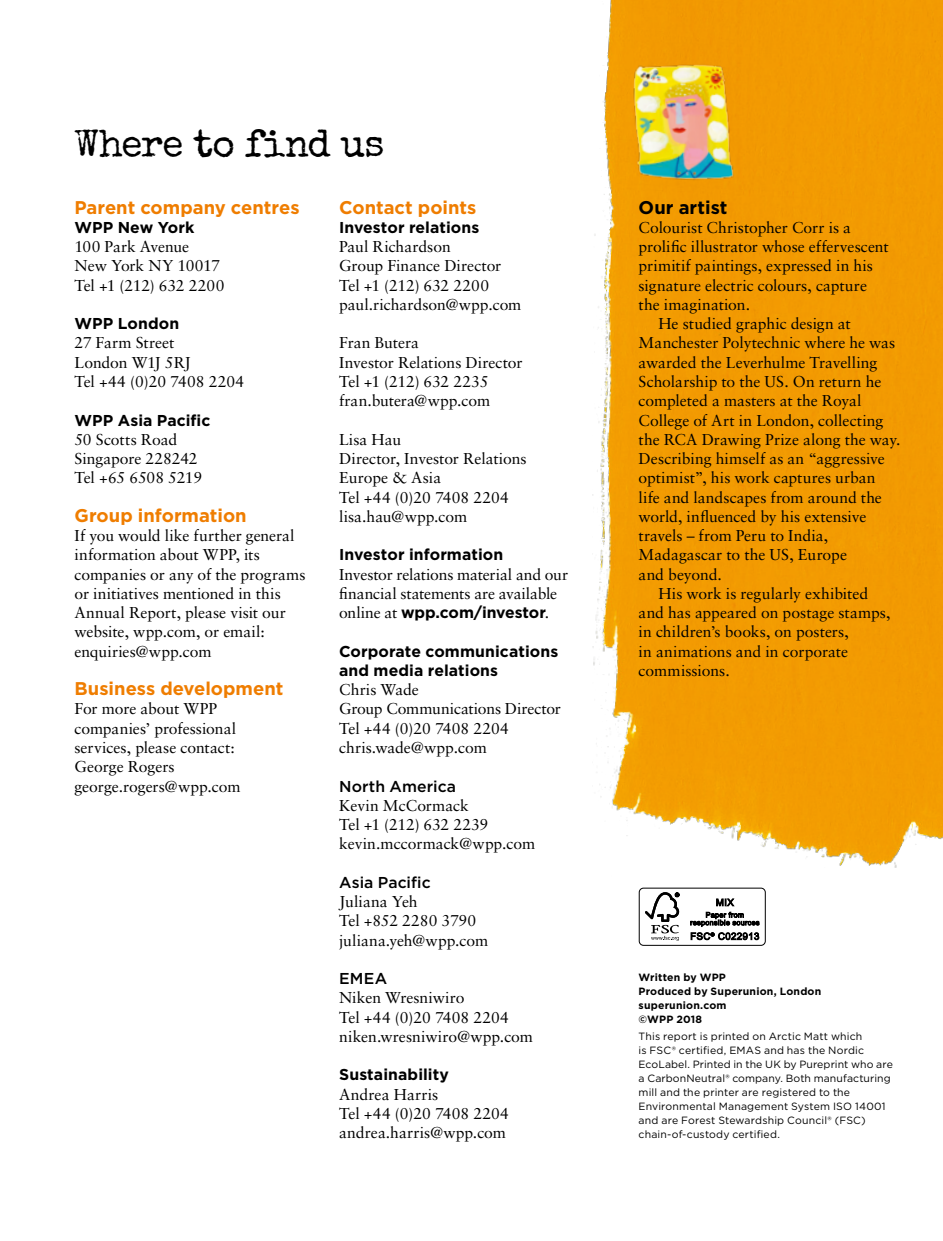
<style>
.page{position:relative;width:943px;height:1241px;background:#fff}
.page>*{position:absolute;margin:0;border:0;box-sizing:border-box;transform-origin:0 0}
._02_Page_Heading_Lev{font:38.5px "Special Elite";letter-spacing:-.015em;color:#000}
._04_Body_Copy_Headin{font:700 18.38px "Gotham";color:#ef7d00}
._05_Body_Copy_Headin{font:700 18.38px "Gotham";letter-spacing:.005em;color:#000}
._06b_Body_Copy_Intro{font:15.75px/19.2px "Sabon LT Std";color:#000}
._06c_Body_Copy{font:15.75px/19.2px "Sabon LT Std";color:#000}
._05_Body_Copy_Headin-2{font:700 15.75px/19.2px "Gotham";letter-spacing:.005em;color:#000}
._05_Body_Copy_Headin-3{font:500 15.75px "Gotham";letter-spacing:.005em;color:#000}
._00_Printer_Creds{font:10.5px/14px "Gotham";letter-spacing:.01em;color:#000}
._00_Printer_Creds-2{font:700 10.5px/14px "Gotham";letter-spacing:.02em;color:#000}
.s1{font-family:"Gotham";font-weight:700}
</style>
<div class="page">
<img style="left:592px;top:0;width:351px;height:868px">
<img style="left:621px;top:59px;width:128px;height:135px">
<div style="left:638px;top:887px;width:127px;height:58px;border:1px solid #000;border-radius:4px"></div>
<svg style="left:645px;top:892px;width:34px;height:48px"></svg>
<svg style="left:690px;top:898px;width:69px;height:28px"></svg>
<svg style="left:690px;top:932px;width:69px;height:8px"></svg>
<p class="_02_Page_Heading_Lev" style="left:74px;top:119px;width:311px">Where to find us</p>
<p class="_04_Body_Copy_Headin" style="left:74px;top:195px;width:227px">Parent company centres</p>
<p class="_05_Body_Copy_Headin-2" style="left:74px;top:217px;width:121px">WPP New York</p>
<p class="_06b_Body_Copy_Intro" style="left:74px;top:237px;width:151px">100 Park Avenue<br>New York NY 10017<br>Tel +1 (212) 632 2200</p>
<p class="_05_Body_Copy_Headin-2" style="left:74px;top:314px;width:106px">WPP London</p>
<p class="_06b_Body_Copy_Intro" style="left:74px;top:333px;width:171px">27 Farm Street<br>London W1J 5RJ<br>Tel +44 (0)20 7408 2204</p>
<p class="_05_Body_Copy_Headin-2" style="left:74px;top:410px;width:138px">WPP Asia Pacific</p>
<p class="_06b_Body_Copy_Intro" style="left:74px;top:429px;width:129px">50 Scotts Road<br>Singapore 228242<br>Tel +65 6508 5219</p>
<p class="_04_Body_Copy_Headin" style="left:74px;top:503px;width:174px">Group information</p>
<p class="_06b_Body_Copy_Intro" style="left:74px;top:525px;width:233px">If you would like further general information about WPP, its companies or any of the programs or initiatives mentioned in this<br>Annual Report, please visit our website, wpp.com, or email: enquiries@wpp.com</p>
<p class="_04_Body_Copy_Headin" style="left:74px;top:676px;width:210px">Business development</p>
<p class="_06b_Body_Copy_Intro" style="left:74px;top:699px;width:168px">For more about WPP companies’ professional services, please contact:<br>George Rogers george.rogers@wpp.com</p>
<p class="_04_Body_Copy_Headin" style="left:339px;top:195px;width:139px">Contact points</p>
<p class="_05_Body_Copy_Headin-2" style="left:339px;top:217px;width:142px">Investor relations</p>
<p class="_06b_Body_Copy_Intro" style="left:339px;top:237px;width:184px">Paul Richardson<br>Group Finance Director<br>Tel +1 (212) 632 2200 paul.richardson@wpp.com</p>
<p class="_06b_Body_Copy_Intro" style="left:339px;top:333px;width:185px">Fran Butera<br>Investor Relations Director<br>Tel +1 (212) 632 2235 fran.butera@wpp.com</p>
<p class="_06b_Body_Copy_Intro" style="left:339px;top:429px;width:189px">Lisa Hau<br>Director, Investor Relations<br>Europe &amp; Asia<br>Tel +44 (0)20 7408 2204 lisa.hau@wpp.com</p>
<p class="_05_Body_Copy_Headin-2" style="left:339px;top:545px;width:166px">Investor information</p>
<p class="_06b_Body_Copy_Intro" style="left:339px;top:564px;width:231px">Investor relations material and our financial statements are available online at <span class="s1">wpp.com/investor</span>.</p>
<p class="_05_Body_Copy_Headin-2" style="left:339px;top:641px;width:221px">Corporate communications and media relations</p>
<p class="_06b_Body_Copy_Intro" style="left:339px;top:679px;width:223px">Chris Wade<br>Group Communications Director<br>Tel +44 (0)20 7408 2204 chris.wade@wpp.com</p>
<p class="_05_Body_Copy_Headin-3" style="left:339px;top:775px;width:118px">North America</p>
<p class="_06b_Body_Copy_Intro" style="left:339px;top:795px;width:197px">Kevin McCormack<br>Tel +1 (212) 632 2239 kevin.mccormack@wpp.com</p>
<p class="_05_Body_Copy_Headin-3" style="left:339px;top:871px;width:93px">Asia Pacific</p>
<p class="_06b_Body_Copy_Intro" style="left:339px;top:891px;width:151px">Juliana Yeh<br>Tel +852 2280 3790 juliana.yeh@wpp.com</p>
<p class="_05_Body_Copy_Headin-3" style="left:339px;top:968px;width:49px">EMEA</p>
<p class="_06b_Body_Copy_Intro" style="left:339px;top:987px;width:195px">Niken Wresniwiro<br>Tel +44 (0)20 7408 2204 niken.wresniwiro@wpp.com</p>
<p class="_05_Body_Copy_Headin-2" style="left:339px;top:1064px;width:111px">Sustainability</p>
<p class="_06b_Body_Copy_Intro" style="left:339px;top:1084px;width:171px">Andrea Harris<br>Tel +44 (0)20 7408 2204 andrea.harris@wpp.com</p>
<p class="_05_Body_Copy_Headin" style="left:638px;top:195px;width:90px">Our artist</p>
<p class="_06b_Body_Copy_Intro" style="left:638px;top:217px;width:252px">Colourist Christopher Corr is a prolific illustrator whose effervescent primitif paintings, expressed in his signature electric colours, capture the imagination.</p>
<p class="_06c_Body_Copy" style="left:638px;top:314px;width:263px;text-indent:20px">He studied graphic design at<br>Manchester Polytechnic where he was awarded the Leverhulme Travelling<br>Scholarship to the US. On return he completed a masters at the Royal<br>College of Art in London, collecting the RCA Drawing Prize along the way.<br>Describing himself as an “aggressive optimist”, his work captures urban life and landscapes from around the world, influenced by his extensive travels – from Peru to India,<br>Madagascar to the US, Europe<br>and beyond.</p>
<p class="_06c_Body_Copy" style="left:638px;top:583px;width:253px;text-indent:20px">His work is regularly exhibited and has appeared on postage stamps, in children’s books, on posters,<br>in animations and in corporate commissions.</p>
<p class="_00_Printer_Creds-2" style="left:638px;top:969px;width:89px">Written by WPP</p>
<p class="_00_Printer_Creds-2" style="left:638px;top:983px;width:184px">Produced by Superunion, London superunion.com</p>
<p class="_00_Printer_Creds-2" style="left:638px;top:1011px;width:65px">©WPP 2018</p>
<p class="_00_Printer_Creds" style="left:638px;top:1029px;width:256px">This report is printed on Arctic Matt which<br>is FSC® certified, EMAS and has the Nordic EcoLabel. Printed in the UK by Pureprint who are a CarbonNeutral® company. Both manufacturing mill and the printer are registered to the Environmental Management System ISO 14001 and are Forest Stewardship Council® (FSC) chain-of-custody certified.</p>
</div>
